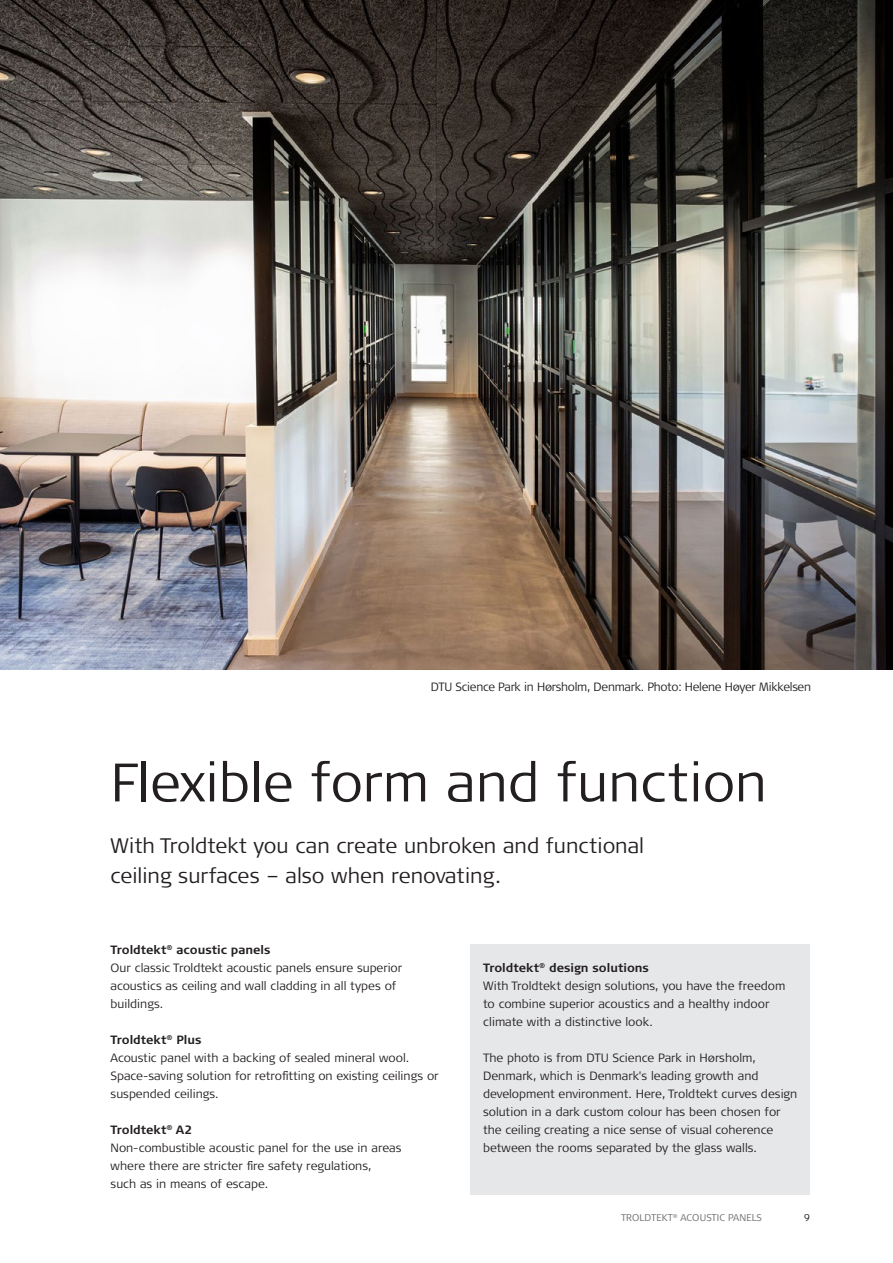
<style>
.page{position:relative;width:893px;height:1263px;background:#fff}
.page>*{position:absolute;margin:0;border:0;box-sizing:border-box;transform-origin:0 0}
.Heading{font:300 54px "Signa Pro";color:#231f20}
.Ingress{font:300 21px/30px "Signa Pro";color:#231f20}
.Brødtekst{font:300 12px/18px "Signa Pro";color:#231f20}
.Brødtekst-2{font:700 12px "Signa Pro";color:#231f20}
.Brødtekst-3{font:300 12px "Signa Pro";letter-spacing:-.02em;color:#231f20}
.t1{font:300 9.75px "Signa Pro";letter-spacing:.01em;color:#6c6d70}
.t2{font:300 9.75px "Signa Pro";color:#231f20}
</style>
<div class="page">
<div style="left:470px;top:944px;width:340px;height:251px;background:#e6e7e9"></div>
<img style="left:0;top:0;width:893px;height:670px">
<p class="Brødtekst-3" style="left:431px;top:679px;width:382px">DTU Science Park in Hørsholm, Denmark. Photo: Helene Høyer Mikkelsen</p>
<p class="Heading" style="left:111px;top:745px;width:658px">Flexible form and function</p>
<p class="Ingress" style="left:111px;top:830px;width:535px">With Troldtekt you can create unbroken and functional ceiling surfaces – also when renovating.</p>
<p class="Brødtekst-2" style="left:111px;top:942px;width:162px">Troldtekt<sup>®</sup> acoustic panels</p>
<p class="Brødtekst" style="left:111px;top:958px;width:293px">Our classic Troldtekt acoustic panels ensure superior acoustics as ceiling and wall cladding in all types of buildings.</p>
<p class="Brødtekst-2" style="left:111px;top:1032px;width:92px">Troldtekt<sup>®</sup> Plus</p>
<p class="Brødtekst" style="left:111px;top:1048px;width:330px">Acoustic panel with a backing of sealed mineral wool.<br>Space-saving solution for retrofitting on existing ceilings or suspended ceilings.</p>
<p class="Brødtekst-2" style="left:111px;top:1122px;width:83px">Troldtekt<sup>®</sup> A2</p>
<p class="Brødtekst" style="left:111px;top:1138px;width:293px">Non-combustible acoustic panel for the use in areas where there are stricter fire safety regulations,<br>such as in means of escape.</p>
<p class="Brødtekst-2" style="left:483px;top:960px;width:167px">Troldtekt<sup>®</sup> design solutions</p>
<p class="Brødtekst" style="left:483px;top:976px;width:304px">With Troldtekt design solutions, you have the freedom to combine superior acoustics and a healthy indoor climate with a distinctive look.</p>
<p class="Brødtekst" style="left:483px;top:1048px;width:316px">The photo is from DTU Science Park in Hørsholm, Denmark, which is Denmark's leading growth and development environment. Here, Troldtekt curves design solution in a dark custom colour has been chosen for the ceiling creating a nice sense of visual coherence between the rooms separated by the glass walls.</p>
<p class="t1" style="left:621px;top:1211px;width:142px">TROLDTEKT<sup>®</sup> ACOUSTIC PANELS</p>
<p class="t2" style="left:804px;top:1211px;width:7px">9</p>
</div>
